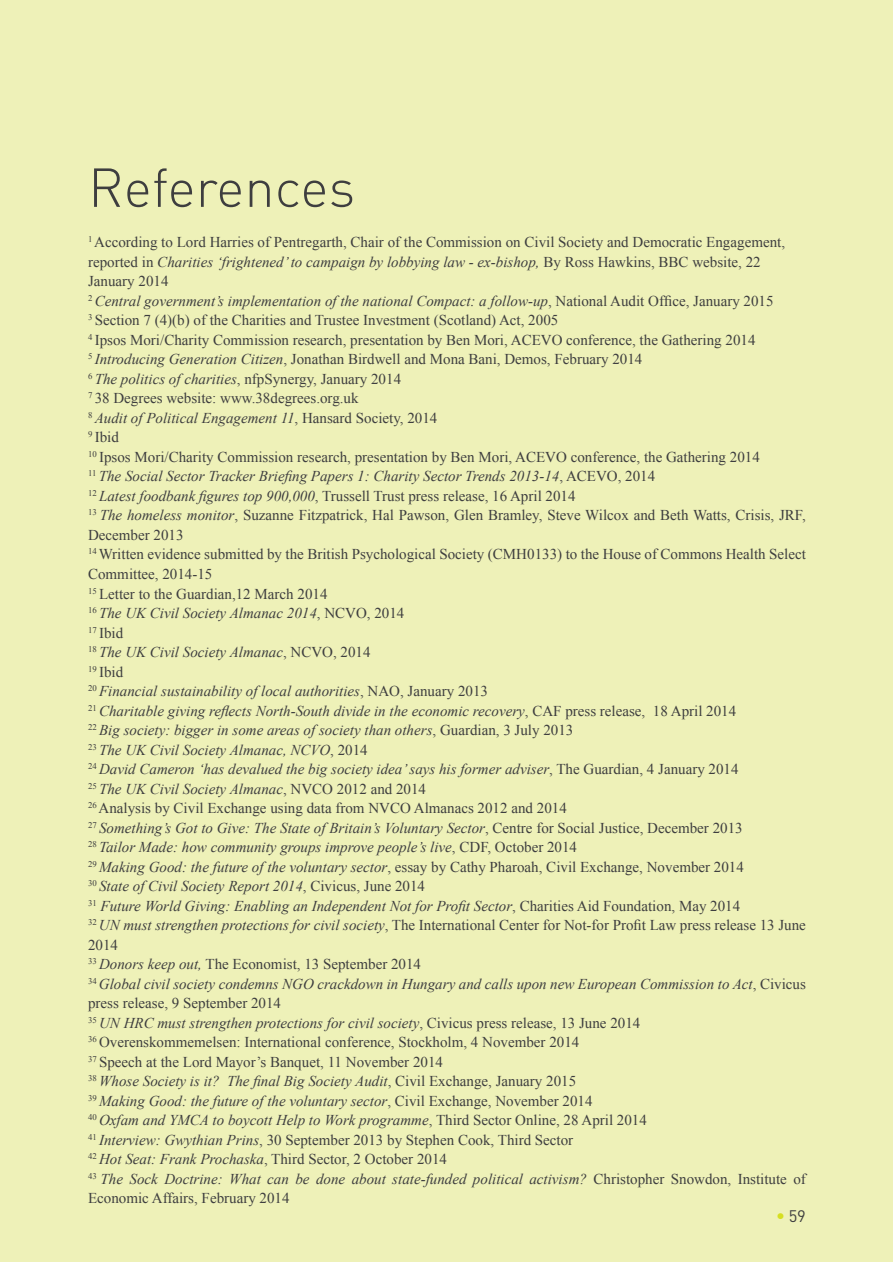
<style>
.page{position:relative;width:893px;height:1262px;background:#fff}
.page>*{position:absolute;margin:0;border:0;box-sizing:border-box;transform-origin:0 0}
.t1{font:300 54px "DIN";color:#3e3e3f}
.t2{font:16.5px "DIN";color:#3e3e3f}
.t3{font:15px/19.5px "Times New Roman";color:#3e3e3f}
.s1{font-style:italic}
.s2{font-family:"DIN25";color:#d6df21}
</style>
<div class="page">
<div style="left:0;top:0;width:892px;height:1262px;background:#eef1b8"></div>
<h1 class="t1" style="left:88px;top:154px;width:268px">References</h1>
<p class="t3" style="left:88px;top:232px;width:719px"><sup>1</sup> According to Lord Harries of Pentregarth, Chair of the Commission on Civil Society and Democratic Engagement, reported in <span class="s1">Charities ‘frightened’ to campaign by lobbying law - ex-bishop,</span> By Ross Hawkins, BBC website, 22<br>January 2014<br><sup>2</sup> <span class="s1">Central government’s implementation of the national Compact: a follow-up</span>, National Audit Office, January 2015<br><sup>3</sup> Section 7 (4)(b) of the Charities and Trustee Investment (Scotland) Act, 2005<br><sup>4</sup> Ipsos Mori/Charity Commission research, presentation by Ben Mori, ACEVO conference, the Gathering 2014<br><sup>5</sup> <span class="s1">Introducing Generation Citizen</span>, Jonathan Birdwell and Mona Bani, Demos, February 2014<br><sup>6</sup> <span class="s1">The politics of charities</span>, nfpSynergy, January 2014<br><sup>7</sup> 38 Degrees website: www.38degrees.org.uk<br><sup>8</sup> <span class="s1">Audit of Political Engagement 11</span>, Hansard Society, 2014<br><sup>9</sup> Ibid<br><sup>10</sup> Ipsos Mori/Charity Commission research, presentation by Ben Mori, ACEVO conference, the Gathering 2014<br><sup>11</sup> <span class="s1">The Social Sector Tracker Briefing Papers 1: Charity Sector Trends 2013-14</span>, ACEVO, 2014<br><sup>12</sup> <span class="s1">Latest foodbank figures top 900,000</span>, Trussell Trust press release, 16 April 2014<br><sup>13</sup> <span class="s1">The homeless monitor</span>, Suzanne Fitzpatrick, Hal Pawson, Glen Bramley, Steve Wilcox and Beth Watts, Crisis, JRF, December 2013<br><sup>14</sup> Written evidence submitted by the British Psychological Society (CMH0133) to the House of Commons Health Select Committee, 2014-15<br><sup>15</sup> Letter to the Guardian,12 March 2014<br><sup>16</sup> <span class="s1">The UK Civil Society Almanac 2014</span>, NCVO, 2014<br><sup>17</sup> Ibid<br><sup>18</sup> <span class="s1">The UK Civil Society Almanac</span>, NCVO, 2014<br><sup>19</sup> Ibid<br><sup>20</sup> <span class="s1">Financial sustainability of local authorities</span>, NAO, January 2013<br><sup>21</sup> <span class="s1">Charitable giving reflects North-South divide in the economic recovery</span>, CAF press release, 18 April 2014<br><sup>22</sup> <span class="s1">Big society: bigger in some areas of society than others</span>, Guardian, 3 July 2013<br><sup>23</sup> <span class="s1">The UK Civil Society Almanac, NCVO</span>, 2014<br><sup>24</sup> <span class="s1">David Cameron ‘has devalued the big society idea’ says his former adviser</span>, The Guardian, 4 January 2014<br><sup>25</sup> <span class="s1">The UK Civil Society Almanac</span>, NVCO 2012 and 2014<br><sup>26</sup> Analysis by Civil Exchange using data from NVCO Almanacs 2012 and 2014<br><sup>27</sup> <span class="s1">Something’s Got to Give: The State of Britain’s Voluntary Sector</span>, Centre for Social Justice, December 2013<br><sup>28</sup> <span class="s1">Tailor Made: how community groups improve people’s live</span>, CDF, October 2014<br><sup>29</sup> <span class="s1">Making Good: the future of the voluntary sector</span>, essay by Cathy Pharoah, Civil Exchange, November 2014<br><sup>30</sup> <span class="s1">State of Civil Society Report 2014</span>, Civicus, June 2014<br><sup>31</sup> <span class="s1">Future World Giving: Enabling an Independent Not for Profit Sector</span>, Charities Aid Foundation, May 2014<br><sup>32</sup> <span class="s1">UN must strengthen protections for civil society</span>, The International Center for Not-for Profit Law press release 13 June 2014<br><sup>33</sup> <span class="s1">Donors keep out,</span> The Economist, 13 September 2014<br><sup>34</sup> <span class="s1">Global civil society condemns NGO crackdown in Hungary and calls upon new European Commission to Act</span>, Civicus press release, 9 September 2014<br><sup>35</sup> <span class="s1">UN HRC must strengthen protections for civil society</span>, Civicus press release, 13 June 2014<br><sup>36</sup> Overenskommemelsen: International conference, Stockholm, 4 November 2014<br><sup>37</sup> Speech at the Lord Mayor’s Banquet, 11 November 2014<br><sup>38</sup> <span class="s1">Whose Society is it? The final Big Society Audit</span>, Civil Exchange, January 2015<br><sup>39</sup> <span class="s1">Making Good: the future of the voluntary sector</span>, Civil Exchange, November 2014<br><sup>40</sup> <span class="s1">Oxfam and YMCA to boycott Help to Work programme</span>, Third Sector Online, 28 April 2014<br><sup>41</sup> <span class="s1">Interview: Gwythian Prins</span>, 30 September 2013 by Stephen Cook, Third Sector<br><sup>42</sup> <span class="s1">Hot Seat: Frank Prochaska</span>, Third Sector, 2 October 2014<br><sup>43</sup> <span class="s1">The Sock Doctrine: What can be done about state-funded political activism?</span> Christopher Snowdon, Institute of Economic Affairs, February 2014</p>
<p class="t2" style="left:776px;top:1206px;width:31px"><span class="s2">•</span> 59</p>
</div>
